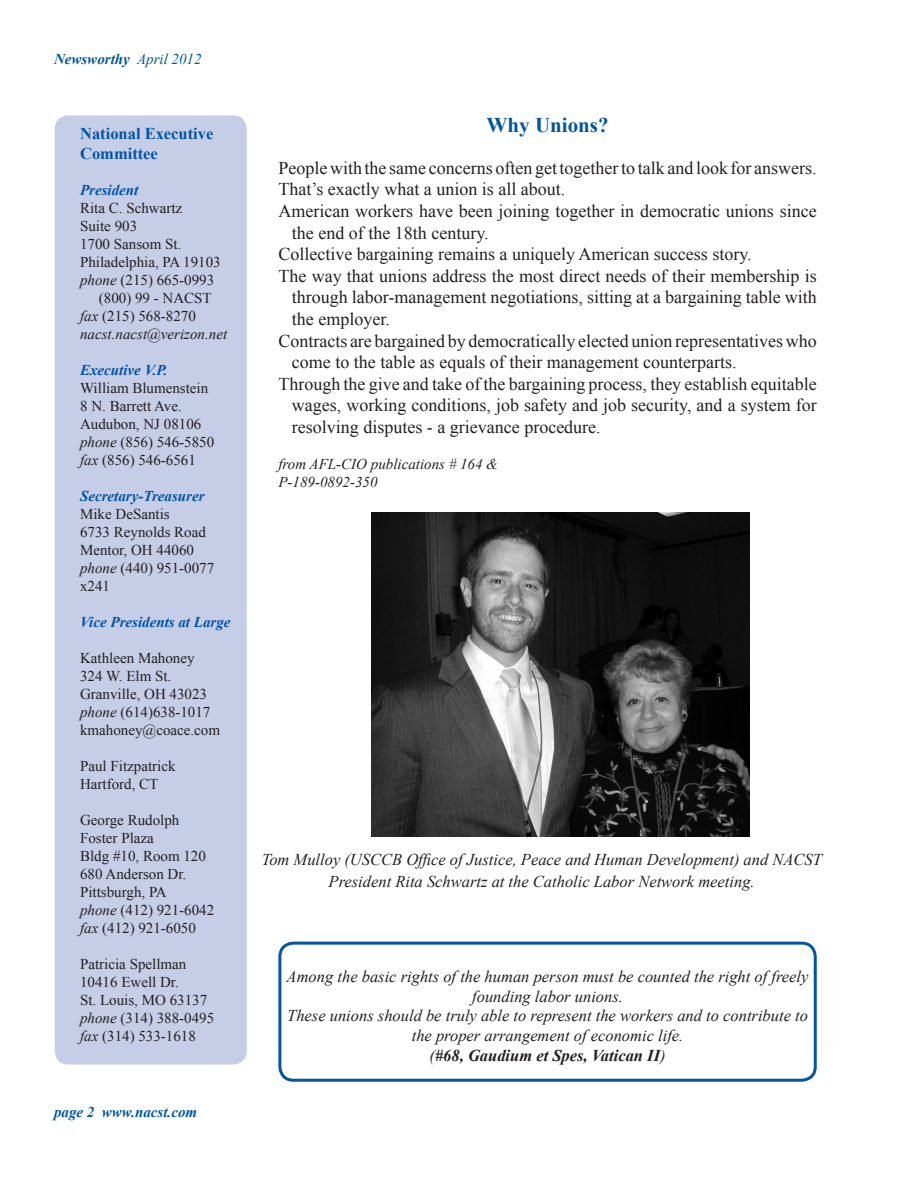
<style>
.page{position:relative;width:918px;height:1188px;background:#fff}
.page>*{position:absolute;margin:0;border:0;box-sizing:border-box;transform-origin:0 0}
.t1{font:700 21px "Times New Roman";color:#0155a5}
.t2{font:18px "Times New Roman";color:#231f20}
.t3{font:italic 16.5px/19.8px "Times New Roman";color:#231f20;text-align:center}
.t4{font:700 16.5px/19.8px "Times New Roman";color:#0155a5}
.t5{font:15px/18px "Times New Roman";color:#231f20}
.t6{font:italic 700 15px "Times New Roman";color:#0155a5}
.t7{font:italic 15px/18px "Times New Roman";color:#231f20}
.s1{font-weight:400}
.s2{font-style:italic}
.s3{font-weight:700}
</style>
<div class="page">
<div style="left:55px;top:115px;width:192px;height:950px;background:#c6cde7;border-radius:14px"></div>
<div style="left:278px;top:942px;width:539px;height:140px;border:3px solid #0155a5;border-radius:14px"></div>
<img style="left:371px;top:513px;width:378px;height:324px">
<p class="t6" style="left:54px;top:49px;width:149px">Newsworthy <span class="s1">April 2012</span></p>
<p class="t4" style="left:80px;top:124px;width:135px">National Executive<br>Committee</p>
<p class="t6" style="left:80px;top:180px;width:60px">President</p>
<p class="t5" style="left:80px;top:199px;width:104px">Rita C. Schwartz</p>
<p class="t5" style="left:80px;top:217px;width:59px">Suite 903</p>
<p class="t5" style="left:80px;top:235px;width:103px">1700 Sansom St.</p>
<p class="t5" style="left:80px;top:253px;width:142px">Philadelphia, PA 19103</p>
<p class="t5" style="left:80px;top:271px;width:136px"><span class="s2">phone</span> (215) 665-0993</p>
<p class="t5" style="left:99px;top:289px;width:114px">(800) 99 - NACST</p>
<p class="t5" style="left:80px;top:307px;width:117px"><span class="s2">fax</span> (215) 568-8270</p>
<p class="t7" style="left:80px;top:325px;width:149px">nacst.nacst@verizon.net</p>
<p class="t6" style="left:80px;top:360px;width:89px">Executive V.P.</p>
<p class="t5" style="left:80px;top:379px;width:136px">William Blumenstein<br>8 N. Barrett Ave.<br>Audubon, NJ 08106 <span class="s2">phone</span> (856) 546-5850 <span class="s2">fax</span> (856) 546-6561</p>
<p class="t6" style="left:80px;top:486px;width:126px">Secretary-Treasurer</p>
<p class="t5" style="left:80px;top:505px;width:136px">Mike DeSantis<br>6733 Reynolds Road<br>Mentor, OH 44060 <span class="s2">phone</span> (440) 951-0077 x241</p>
<p class="t6" style="left:80px;top:612px;width:152px">Vice Presidents at Large</p>
<p class="t5" style="left:80px;top:649px;width:142px">Kathleen Mahoney<br>324 W. Elm St.<br>Granville, OH 43023 <span class="s2">phone</span> (614)638-1017 kmahoney@coace.com</p>
<p class="t5" style="left:80px;top:757px;width:97px">Paul Fitzpatrick<br>Hartford, CT</p>
<p class="t5" style="left:80px;top:811px;width:136px">George Rudolph<br>Foster Plaza<br>Bldg #10, Room 120<br>680 Anderson Dr.<br>Pittsburgh, PA<br><span class="s2">phone</span> (412) 921-6042 <span class="s2">fax</span> (412) 921-6050</p>
<p class="t5" style="left:80px;top:955px;width:136px">Patricia Spellman<br>10416 Ewell Dr.<br>St. Louis, MO 63137 <span class="s2">phone</span> (314) 388-0495 <span class="s2">fax</span> (314) 533-1618</p>
<p class="t6" style="left:54px;top:1102px;width:145px">page 2 www.nacst.com</p>
<p class="t1" style="left:487px;top:111px;width:123px">Why Unions?</p>
<p class="t2" style="left:278px;top:156px;width:540px">People with the same concerns often get together to talk and look for answers.</p>
<p class="t2" style="left:278px;top:177px;width:288px">That’s exactly what a union is all about.</p>
<p class="t2" style="left:278px;top:199px;width:540px">American workers have been joining together in democratic unions since</p>
<p class="t2" style="left:292px;top:220px;width:198px">the end of the 18th century.</p>
<p class="t2" style="left:278px;top:242px;width:475px">Collective bargaining remains a uniquely American success story.</p>
<p class="t2" style="left:278px;top:264px;width:540px">The way that unions address the most direct needs of their membership is</p>
<p class="t2" style="left:292px;top:285px;width:526px">through labor-management negotiations, sitting at a bargaining table with</p>
<p class="t2" style="left:292px;top:307px;width:99px">the employer.</p>
<p class="t2" style="left:278px;top:328px;width:540px">Contracts are bargained by democratically elected union representatives who</p>
<p class="t2" style="left:292px;top:350px;width:446px">come to the table as equals of their management counterparts.</p>
<p class="t2" style="left:278px;top:372px;width:540px">Through the give and take of the bargaining process, they establish equitable</p>
<p class="t2" style="left:292px;top:393px;width:526px">wages, working conditions, job safety and job security, and a system for</p>
<p class="t2" style="left:292px;top:415px;width:310px">resolving disputes - a grievance procedure.</p>
<p class="t7" style="left:278px;top:455px;width:221px">from AFL-CIO publications # 164 &amp;<br>P-189-0892-350</p>
<p class="t3" style="left:262px;top:849px;width:562px;line-height:21.6px">Tom Mulloy (USCCB Office of Justice, Peace and Human Development) and NACST<br>President Rita Schwartz at the Catholic Labor Network meeting.</p>
<p class="t3" style="left:287px;top:966px;width:523px">Among the basic rights of the human person must be counted the right of freely founding labor unions.<br>These unions should be truly able to represent the workers and to contribute to the proper arrangement of economic life.<br>(<span class="s3">#68, Gaudium et Spes, Vatican II</span>)</p>
</div>
